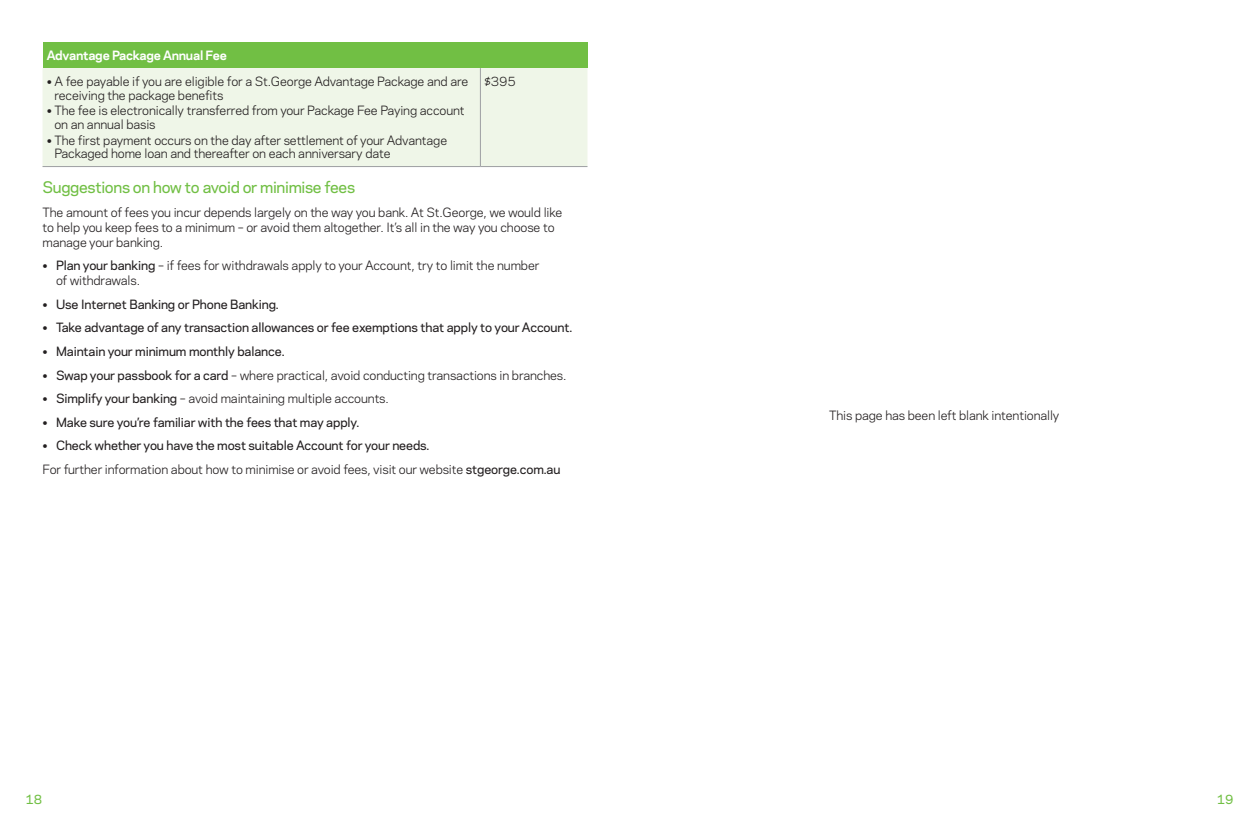
<style>
.page{position:relative;width:1259px;height:830px;background:#fff}
.page>*{position:absolute;margin:0;border:0;box-sizing:border-box;transform-origin:0 0}
.Head_2{font:500 15px "Polaris";letter-spacing:-.02em;color:#71bf44}
.Body_1{font:12px/15px "Polaris";letter-spacing:-.01em;color:#231f20}
.Table_body_2{font:12px/13.5px "Polaris";letter-spacing:-.01em;color:#231f20}
.Body_1-2{font:500 12px "Polaris";letter-spacing:-.01em;color:#231f20}
.Table_head_1{font:700 12px "Polaris";letter-spacing:-.02em;color:#fff}
.t1{font:500 12px "Polaris";color:#71bf44}
.s1{font-family:"Dragon Bold 2";font-size:10.5px}
.s2{font-weight:500}
.s3{font-family:"Dragon Bold 2";font-weight:400;font-size:10.5px}
</style>
<div class="page">
<div style="left:43px;top:43px;width:544px;height:25px;background:#71bf44"></div>
<div style="left:43px;top:68px;width:544px;height:98px;background:#eff6e8"></div>
<hr style="left:480px;top:68px;width:1px;height:98px;background:#9d9fa2">
<hr style="left:43px;top:166px;width:437px;height:1px;background:#9d9fa2">
<hr style="left:480px;top:166px;width:107px;height:1px;background:#9d9fa2">
<p class="Table_head_1" style="left:47px;top:46px;width:182px">Advantage Package Annual Fee</p>
<p class="Table_body_2" style="left:54px;top:74px;width:415px;text-indent:-8px"><span class="s1">•</span> A fee payable if you are eligible for a St.George Advantage Package and are receiving the package benefits</p>
<p class="Table_body_2" style="left:54px;top:103px;width:412px;text-indent:-8px"><span class="s1">•</span> The fee is electronically transferred from your Package Fee Paying account on an annual basis</p>
<p class="Table_body_2" style="left:54px;top:132px;width:394px;text-indent:-8px"><span class="s1">•</span> The first payment occurs on the day after settlement of your Advantage<br>Packaged home loan and thereafter on each anniversary date</p>
<p class="Table_body_2" style="left:485px;top:74px;width:33px">$395</p>
<p class="Head_2" style="left:43px;top:176px;width:314px">Suggestions on how to avoid or minimise fees</p>
<p class="Body_1" style="left:43px;top:204px;width:521px">The amount of fees you incur depends largely on the way you bank. At St.George, we would like to help you keep fees to a minimum – or avoid them altogether. It’s all in the way you choose to manage your banking.</p>
<p class="Body_1" style="left:56px;top:257px;width:485px;text-indent:-14px"><span class="s1">•</span> <span class="s2">Plan your banking</span> – if fees for withdrawals apply to your Account, try to limit the number of withdrawals.</p>
<p class="Body_1-2" style="left:43px;top:295px;width:238px"><span class="s3">•</span> Use Internet Banking or Phone Banking.</p>
<p class="Body_1-2" style="left:43px;top:318px;width:531px"><span class="s3">•</span> Take advantage of any transaction allowances or fee exemptions that apply to your Account.</p>
<p class="Body_1-2" style="left:43px;top:342px;width:243px"><span class="s3">•</span> Maintain your minimum monthly balance.</p>
<p class="Body_1" style="left:43px;top:366px;width:525px"><span class="s1">•</span> <span class="s2">Swap your passbook for a card</span> – where practical, avoid conducting transactions in branches.</p>
<p class="Body_1" style="left:43px;top:390px;width:348px"><span class="s1">•</span> <span class="s2">Simplify your banking</span> – avoid maintaining multiple accounts.</p>
<p class="Body_1-2" style="left:43px;top:413px;width:318px"><span class="s3">•</span> Make sure you’re familiar with the fees that may apply.</p>
<p class="Body_1-2" style="left:43px;top:436px;width:388px"><span class="s3">•</span> Check whether you have the most suitable Account for your needs.</p>
<p class="Body_1" style="left:43px;top:460px;width:519px">For further information about how to minimise or avoid fees, visit our website <span class="s2">stgeorge.com.au</span></p>
<p class="Body_1" style="left:829px;top:407px;width:232px">This page has been left blank intentionally</p>
<p class="t1" style="left:26px;top:790px;width:18px">18</p>
<p class="t1" style="left:1216px;top:790px;width:18px">19</p>
</div>
